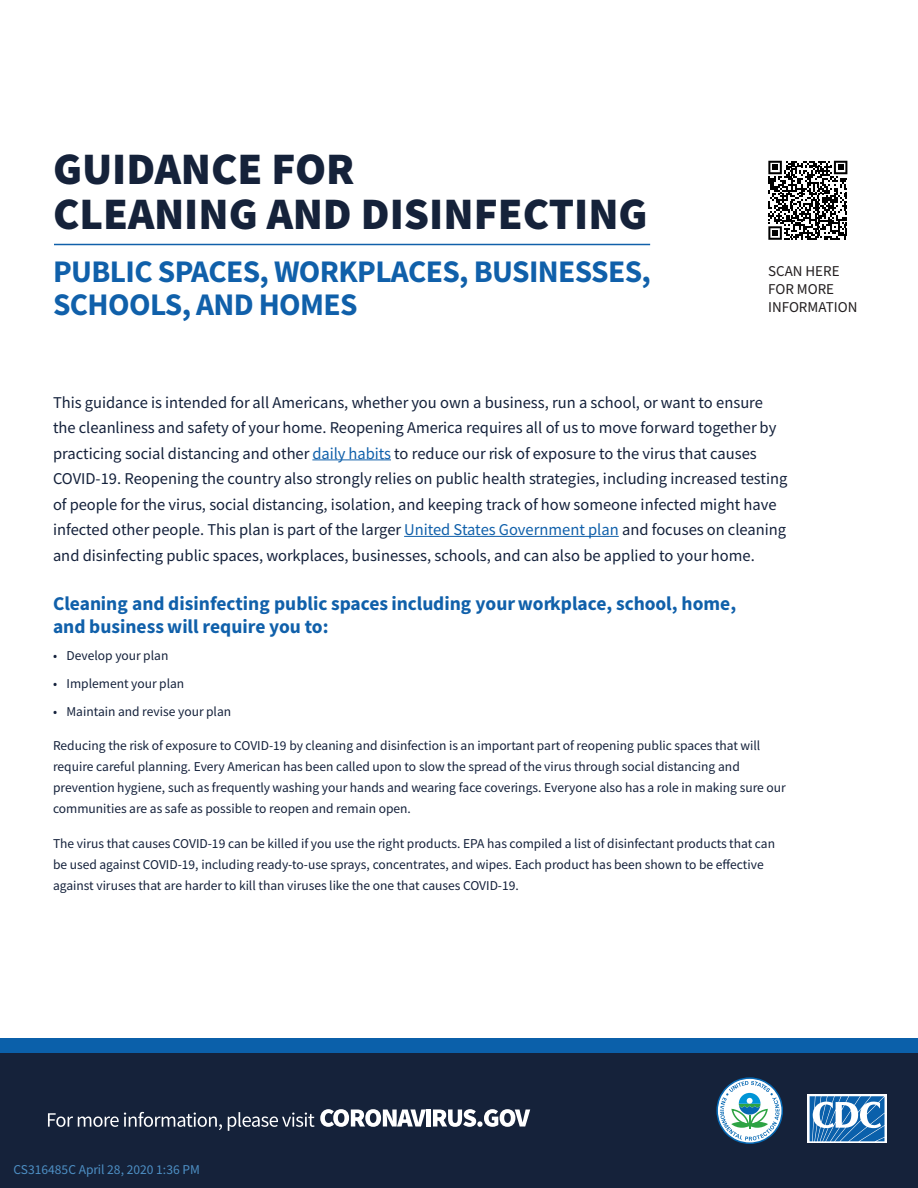
<style>
.page{position:relative;width:918px;height:1188px;background:#fff}
.page>*{position:absolute;margin:0;border:0;box-sizing:border-box;transform-origin:0 0}
.t1{font:45px/45px "Source Sans Variable";letter-spacing:.045em;color:#15223a}
.t2{font:31.5px/33px "Source Sans Variable";letter-spacing:.02em;color:#1060aa}
.t3{font:19.5px/22.5px "Source Sans Variable";letter-spacing:.045em;color:#1060aa}
.Intro{font:16.5px/25.5px "Source Sans Variable";letter-spacing:.02em;color:#14213b}
.t4{font:15px/18px "Source Sans Pro";color:#231f20}
.t5{font:13.5px/21px "Source Sans Variable";letter-spacing:.02em;color:#14213b}
.t6{font:13.5px "Source Sans Variable";letter-spacing:.025em;color:#4d8fc4}
.s1{color:#1060aa}
</style>
<div class="page">
<div style="left:0;top:1052px;width:918px;height:136px;background:#15223a"></div>
<div style="left:0;top:1038px;width:918px;height:14px;background:#0b60aa"></div>
<svg style="left:48px;top:1112px;width:174px;height:18px"></svg>
<svg style="left:228px;top:1112px;width:86px;height:19px"></svg>
<svg style="left:320px;top:1109px;width:106px;height:18px"></svg>
<div style="left:426px;top:1110px;width:5px;height:17px;background:#fff"></div>
<svg style="left:433px;top:1109px;width:97px;height:18px"></svg>
<div style="left:808px;top:1095px;width:79px;height:48px;background:#fff"></div>
<svg style="left:809px;top:1096px;width:76px;height:46px"></svg>
<svg style="left:716px;top:1077px;width:67px;height:67px"></svg>
<hr style="left:312px;top:459px;width:79px;height:1px;background:#1060aa">
<hr style="left:404px;top:536px;width:215px;height:1px;background:#1060aa">
<svg style="left:768px;top:161px;width:79px;height:79px"></svg>
<hr style="left:54px;top:244px;width:596px;height:1px;background:#1060aa">
<h2 class="t1" style="left:53px;top:147px;width:594px">GUIDANCE FOR<br>CLEANING AND DISINFECTING</h2>
<h2 class="t2" style="left:53px;top:255px;width:597px">PUBLIC SPACES, WORKPLACES, BUSINESSES,<br>SCHOOLS, AND HOMES</h2>
<p class="t4" style="left:768px;top:263px;width:91px">SCAN HERE<br>FOR MORE<br>INFORMATION</p>
<p class="Intro" style="left:53px;top:390px;width:736px">This guidance is intended for all Americans, whether you own a business, run a school, or want to ensure the cleanliness and safety of your home. Reopening America requires all of us to move forward together by practicing social distancing and other <span class="s1">daily habits</span> to reduce our risk of exposure to the virus that causes COVID-19. Reopening the country also strongly relies on public health strategies, including increased testing of people for the virus, social distancing, isolation, and keeping track of how someone infected might have infected other people. This plan is part of the larger <span class="s1">United States Government plan</span> and focuses on cleaning and disinfecting public spaces, workplaces, businesses, schools, and can also be applied to your home.</p>
<h3 class="t3" style="left:53px;top:593px;width:683px">Cleaning and disinfecting public spaces including your workplace, school, home, and business will require you to:</h3>
<p class="t5" style="left:53px;top:646px;width:117px">• Develop your plan</p>
<p class="t5" style="left:53px;top:673px;width:133px">• Implement your plan</p>
<p class="t5" style="left:53px;top:701px;width:179px">• Maintain and revise your plan</p>
<p class="t5" style="left:53px;top:736px;width:734px">Reducing the risk of exposure to COVID-19 by cleaning and disinfection is an important part of reopening public spaces that will require careful planning. Every American has been called upon to slow the spread of the virus through social distancing and prevention hygiene, such as frequently washing your hands and wearing face coverings. Everyone also has a role in making sure our communities are as safe as possible to reopen and remain open.</p>
<p class="t5" style="left:53px;top:833px;width:723px">The virus that causes COVID-19 can be killed if you use the right products. EPA has compiled a list of disinfectant products that can be used against COVID-19, including ready-to-use sprays, concentrates, and wipes. Each product has been shown to be effective against viruses that are harder to kill than viruses like the one that causes COVID-19.</p>
<p class="t6" style="left:14px;top:1161px;width:188px">CS316485C April 28, 2020 1:36 PM</p>
</div>
